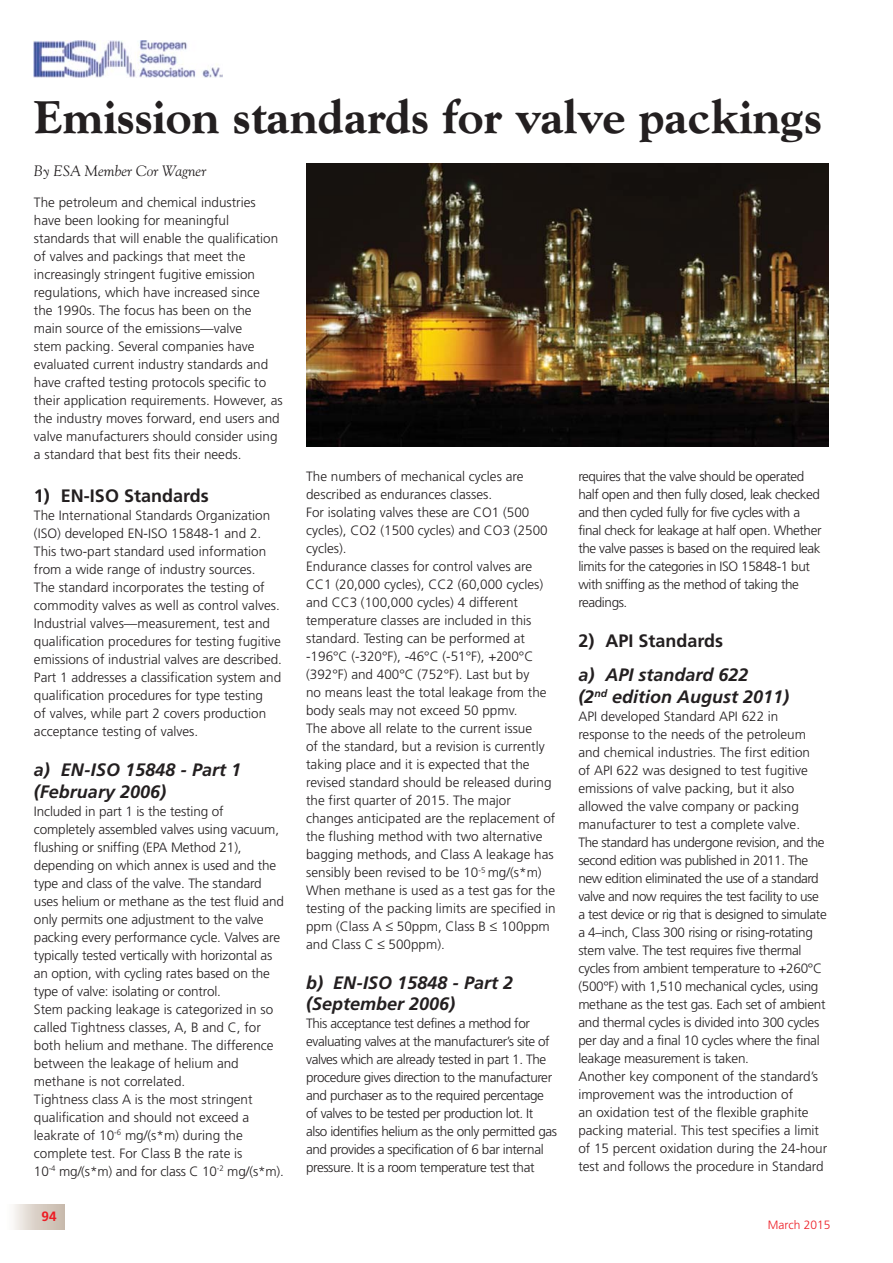
<style>
.page{position:relative;width:893px;height:1263px;background:#fff}
.page>*{position:absolute;margin:0;border:0;box-sizing:border-box;transform-origin:0 0}
.t1{font:800 46.5px "Goudy";color:#231f20}
.t2{font:italic 700 18px/21.6px "Frutiger";color:#231f20}
.t3{font:700 18px "Frutiger";color:#231f20}
.t4{font:italic 15px "Goudy";color:#231f20}
.t5{font:300 13.5px/18px "Frutiger";color:#231f20}
.t6{font:300 13.5px/18px "Frutiger";letter-spacing:-.02em;color:#231f20}
.t7{font:300 13.5px/18px "Frutiger";letter-spacing:-.03em;color:#231f20}
.t8{font:700 13.5px "Frutiger";color:#ed1c24}
.t9{font:300 12px "Frutiger";color:#ed1c24}
</style>
<div class="page">
<div style="left:5px;top:1204px;width:60px;height:25px;background:linear-gradient(to right,#fcfcfb,#c4b5a6)"></div>
<img style="left:34px;top:41px;width:188px;height:37px">
<img style="left:306px;top:164px;width:523px;height:283px">
<h1 class="t1" style="left:34px;top:90px;width:790px">Emission standards for valve packings</h1>
<p class="t4" style="left:34px;top:161px;width:174px">By ESA Member Cor Wagner</p>
<p class="t5" style="left:34px;top:193px;width:250px">The petroleum and chemical industries have been looking for meaningful standards that will enable the qualification of valves and packings that meet the increasingly stringent fugitive emission regulations, which have increased since<br>the 1990s. The focus has been on the main source of the emissions—valve<br>stem packing. Several companies have evaluated current industry standards and have crafted testing protocols specific to their application requirements. However, as the industry moves forward, end users and valve manufacturers should consider using a standard that best fits their needs.</p>
<h2 class="t3" style="left:34px;top:486px;width:176px">1) EN-ISO Standards</h2>
<p class="t5" style="left:34px;top:507px;width:250px">The International Standards Organization (ISO) developed EN-ISO 15848-1 and 2.<br>This two-part standard used information from a wide range of industry sources.<br>The standard incorporates the testing of commodity valves as well as control valves.<br>Industrial valves—measurement, test and qualification procedures for testing fugitive emissions of industrial valves are described.<br>Part 1 addresses a classification system and qualification procedures for type testing<br>of valves, while part 2 covers production acceptance testing of valves.</p>
<h2 class="t2" style="left:34px;top:759px;width:209px">a) EN-ISO 15848 - Part 1 (February 2006)</h2>
<p class="t5" style="left:34px;top:802px;width:251px">Included in part 1 is the testing of completely assembled valves using vacuum, flushing or sniffing (EPA Method 21), depending on which annex is used and the type and class of the valve. The standard uses helium or methane as the test fluid and only permits one adjustment to the valve packing every performance cycle. Valves are typically tested vertically with horizontal as an option, with cycling rates based on the type of valve: isolating or control.<br>Stem packing leakage is categorized in so called Tightness classes, A, B and C, for both helium and methane. The difference between the leakage of helium and methane is not correlated.<br>Tightness class A is the most stringent qualification and should not exceed a leakrate of 10<sup>-6</sup> mg/(s*m) during the complete test. For Class B the rate is<br>10<sup>-4</sup> mg/(s*m) and for class C 10<sup>-2</sup> mg/(s*m).</p>
<p class="t8" style="left:42px;top:1209px;width:17px">94</p>
<p class="t5" style="left:306px;top:468px;width:251px">The numbers of mechanical cycles are described as endurances classes.<br>For isolating valves these are CO1 (500 cycles), CO2 (1500 cycles) and CO3 (2500 cycles).<br>Endurance classes for control valves are CC1 (20,000 cycles), CC2 (60,000 cycles) and CC3 (100,000 cycles) 4 different temperature classes are included in this standard. Testing can be performed at -196°C (-320°F), -46°C (-51°F), +200°C (392°F) and 400°C (752°F). Last but by<br>no means least the total leakage from the body seals may not exceed 50 ppmv.<br>The above all relate to the current issue<br>of the standard, but a revision is currently taking place and it is expected that the revised standard should be released during the first quarter of 2015. The major changes anticipated are the replacement of the flushing method with two alternative bagging methods, and Class A leakage has sensibly been revised to be 10<sup>-5</sup> mg/(s*m)<br>When methane is used as a test gas for the testing of the packing limits are specified in ppm (Class A ≤ 50ppm, Class B ≤ 100ppm and Class C ≤ 500ppm).</p>
<h2 class="t2" style="left:306px;top:972px;width:209px">b) EN-ISO 15848 - Part 2 (September 2006)</h2>
<p class="t7" style="left:306px;top:1015px;width:252px">This acceptance test defines a method for evaluating valves at the manufacturer’s site of valves which are already tested in part 1. The procedure gives direction to the manufacturer and purchaser as to the required percentage of valves to be tested per production lot. It also identifies helium as the only permitted gas and provides a specification of 6 bar internal pressure. It is a room temperature test that</p>
<p class="t7" style="left:578px;top:468px;width:245px">requires that the valve should be operated half open and then fully closed, leak checked and then cycled fully for five cycles with a final check for leakage at half open. Whether the valve passes is based on the required leak limits for the categories in ISO 15848-1 but with sniffing as the method of taking the readings.</p>
<h2 class="t3" style="left:578px;top:630px;width:146px">2) API Standards</h2>
<h2 class="t2" style="left:578px;top:664px;width:212px">a) API standard 622<br>(2<sup>nd</sup> edition August 2011)</h2>
<p class="t6" style="left:578px;top:707px;width:250px">API developed Standard API 622 in response to the needs of the petroleum and chemical industries. The first edition<br>of API 622 was designed to test fugitive emissions of valve packing, but it also allowed the valve company or packing manufacturer to test a complete valve.<br>The standard has undergone revision, and the second edition was published in 2011. The new edition eliminated the use of a standard valve and now requires the test facility to use a test device or rig that is designed to simulate a 4–inch, Class 300 rising or rising-rotating stem valve. The test requires five thermal cycles from ambient temperature to +260°C (500°F) with 1,510 mechanical cycles, using methane as the test gas. Each set of ambient and thermal cycles is divided into 300 cycles per day and a final 10 cycles where the final leakage measurement is taken.<br>Another key component of the standard’s improvement was the introduction of<br>an oxidation test of the flexible graphite packing material. This test specifies a limit of 15 percent oxidation during the 24-hour test and follows the procedure in Standard</p>
<p class="t9" style="left:768px;top:1218px;width:64px">March 2015</p>
</div>
